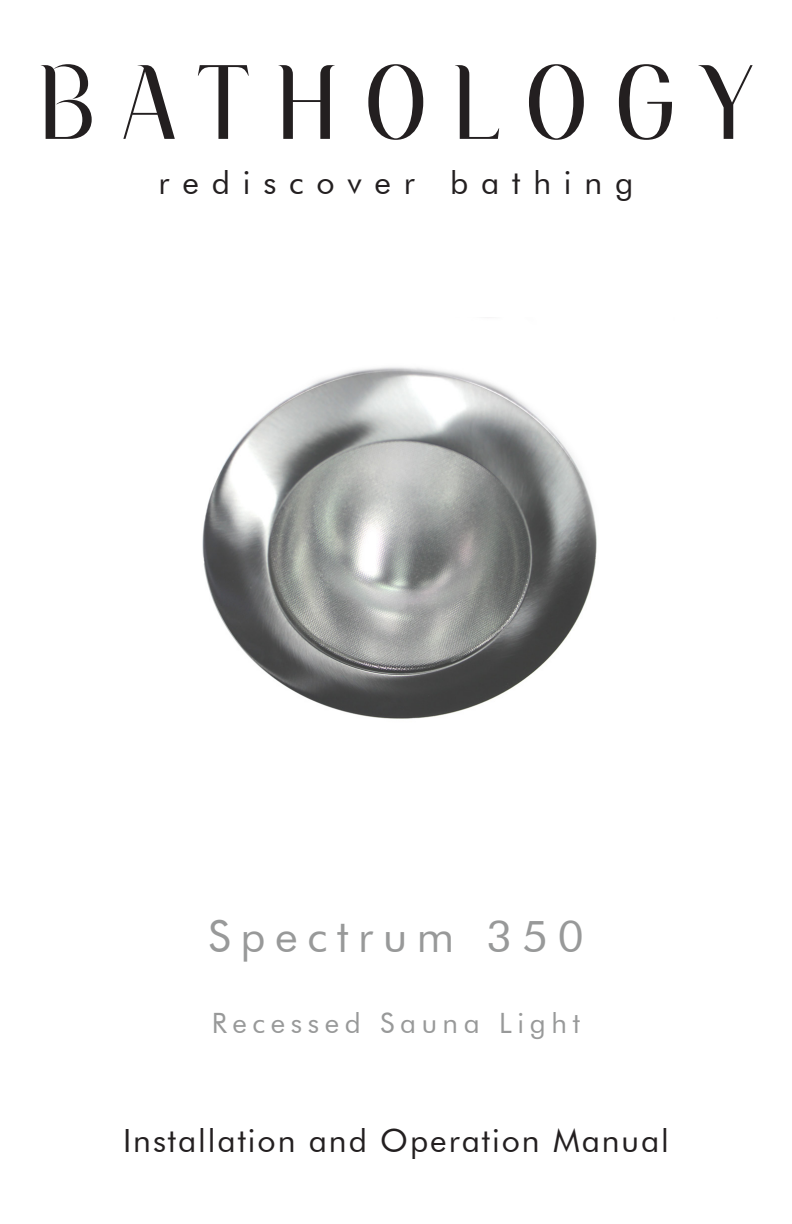
<style>
.page{position:relative;width:792px;height:1224px;background:#fff}
.page>*{position:absolute;margin:0;border:0;box-sizing:border-box;transform-origin:0 0}
.t1{font:96px "Vandermark";letter-spacing:.22em;color:#231f20}
.t2{font:44px "Futura BT";letter-spacing:.22em;color:#989999}
.t3{font:32px "Futura BT";letter-spacing:.06em;color:#231f20}
.t4{font:32px "Futura BT";letter-spacing:.4em;color:#231f20}
.t5{font:28px "Futura BT";letter-spacing:.2em;color:#989999}
</style>
<div class="page">
<img style="left:202px;top:367px;width:395px;height:352px">
<p class="t1" style="left:36px;top:43px;width:721px">BATHOLOGY</p>
<p class="t4" style="left:159px;top:163px;width:476px">rediscover bathing</p>
<p class="t2" style="left:208px;top:910px;width:377px">Spectrum 350</p>
<p class="t5" style="left:212px;top:1006px;width:370px">Recessed Sauna Light</p>
<p class="t3" style="left:123px;top:1121px;width:547px">Installation and Operation Manual</p>
</div>
